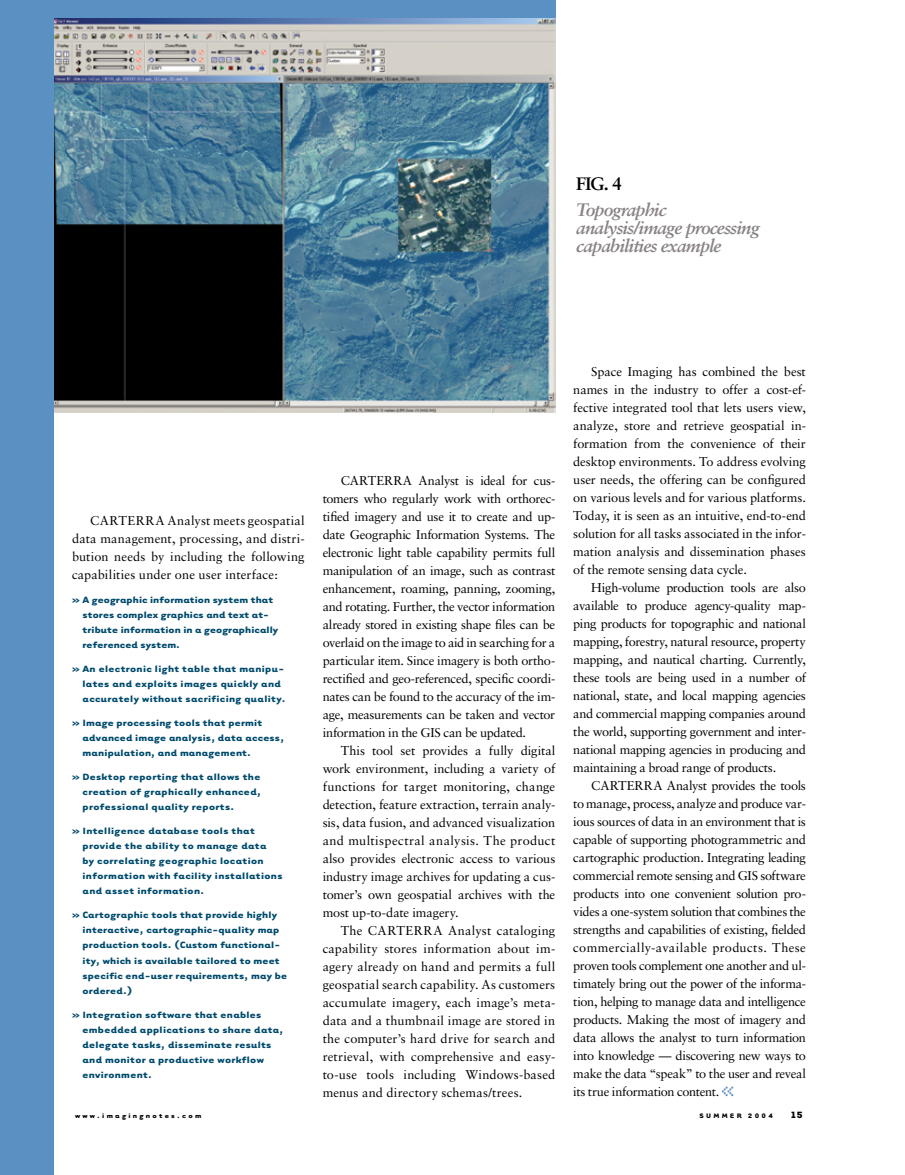
<style>
.page{position:relative;width:905px;height:1175px;background:#fff}
.page>*{position:absolute;margin:0;border:0;box-sizing:border-box;transform-origin:0 0}
.CL{font:italic 700 18px/18px "Sabon";letter-spacing:-.05em;color:#888286}
.CL-2{font:700 18px "Sabon";color:#000}
.Feature_BT{font:12.75px/18px "Sabon";letter-spacing:-.01em;color:#000;text-align:justify}
.Sidebar_BT2{font:700 10.5px/15px "Tarzana Wide";letter-spacing:.03em;color:#004b6d}
.Sidebar_BT{font:700 10.5px/15px "Tarzana Wide";letter-spacing:.02em;color:#004b6d}
.t1{font:700 10.5px "Tarzana Wide";color:#000}
.t2{font:700 7.5px "Tarzana Wide";letter-spacing:.3em;color:#000}
</style>
<div class="page">
<div style="left:0;top:0;width:54px;height:1174px;background:#5b90c2"></div>
<img style="left:54px;top:18px;width:501px;height:394px">
<div style="left:54px;top:0;width:501px;height:18px;background:#5b90c2"></div>
<svg style="left:721px;top:1086px;width:12px;height:10px"></svg>
<p class="CL-2" style="left:576px;top:173px;width:47px">Fig. 4</p>
<p class="CL" style="left:576px;top:200px;width:185px">Topographic analysis/image processing capabilities example</p>
<p class="Feature_BT" style="left:72px;top:512px;width:234px;text-indent:18px">CARTERRA Analyst meets geospatial data management, processing, and distri&shy;bution needs by including the following capabilities under one user interface:</p>
<p class="Sidebar_BT" style="left:82px;top:592px;width:197px;text-indent:-10px">» A geographic information system that stores complex graphics and text at&shy;tribute information in a geographically referenced system.</p>
<p class="Sidebar_BT2" style="left:82px;top:661px;width:205px;text-indent:-10px">» An electronic light table that manipu&shy;lates and exploits images quickly and accurately without sacrificing quality.</p>
<p class="Sidebar_BT" style="left:82px;top:715px;width:203px;text-indent:-10px">» Image processing tools that permit advanced image analysis, data access, manipulation, and management.</p>
<p class="Sidebar_BT" style="left:82px;top:769px;width:180px;text-align:justify;text-indent:-10px">» Desktop reporting that allows the creation of graphically enhanced, professional quality reports.</p>
<p class="Sidebar_BT2" style="left:82px;top:823px;width:201px;text-indent:-10px">» Intelligence database tools that provide the ability to manage data<br>by correlating geographic location information with facility installations and asset information.</p>
<p class="Sidebar_BT2" style="left:82px;top:907px;width:206px;text-indent:-10px">» Cartographic tools that provide highly interactive, cartographic-quality map production tools. (Custom functional&shy;ity, which is available tailored to meet specific end-user requirements, may be ordered.)</p>
<p class="Sidebar_BT2" style="left:82px;top:1006px;width:202px;text-indent:-10px">» Integration software that enables embedded applications to share data, delegate tasks, disseminate results and monitor a productive workflow environment.</p>
<p class="Feature_BT" style="left:322px;top:471px;width:234px;text-indent:18px">CARTERRA Analyst is ideal for cus&shy;tomers who regularly work with orthorec&shy;tified imagery and use it to create and up&shy;date Geographic Information Systems. The electronic light table capability permits full manipulation of an image, such as contrast enhancement, roaming, panning, zooming, and rotating. Further, the vector information already stored in existing shape files can be overlaid on the image to aid in searching for a particular item. Since imagery is both ortho&shy;rectified and geo-referenced, specific coordi&shy;nates can be found to the accuracy of the im&shy;age, measurements can be taken and vector information in the GIS can be updated.</p>
<p class="Feature_BT" style="left:322px;top:741px;width:234px;text-indent:18px">This tool set provides a fully digital work environment, including a variety of functions for target monitoring, change detection, feature extraction, terrain analy&shy;sis, data fusion, and advanced visualization and multispectral analysis. The product also provides electronic access to various industry image archives for updating a cus&shy;tomer’s own geospatial archives with the most up-to-date imagery.</p>
<p class="Feature_BT" style="left:322px;top:921px;width:234px;text-indent:18px">The CARTERRA Analyst cataloging capability stores information about im&shy;agery already on hand and permits a full geospatial search capability. As customers accumulate imagery, each image’s meta&shy;data and a thumbnail image are stored in the computer’s hard drive for search and retrieval, with comprehensive and easy&shy;to-use tools including Windows-based menus and directory schemas/trees.</p>
<p class="Feature_BT" style="left:573px;top:362px;width:234px;text-indent:18px">Space Imaging has combined the best names in the industry to offer a cost-ef&shy;fective integrated tool that lets users view, analyze, store and retrieve geospatial in&shy;formation from the convenience of their desktop environments. To address evolving user needs, the offering can be configured on various levels and for various platforms.<br>Today, it is seen as an intuitive, end-to-end solution for all tasks associated in the infor&shy;mation analysis and dissemination phases of the remote sensing data cycle.</p>
<p class="Feature_BT" style="left:573px;top:578px;width:234px;text-indent:18px">High-volume production tools are also available to produce agency-quality map&shy;ping products for topographic and national mapping, forestry, natural resource, property mapping, and nautical charting. Currently, these tools are being used in a number of national, state, and local mapping agencies and commercial mapping companies around the world, supporting government and inter&shy;national mapping agencies in producing and maintaining a broad range of products.</p>
<p class="Feature_BT" style="left:573px;top:776px;width:234px;text-indent:18px">CARTERRA Analyst provides the tools to manage, process, analyze and produce var&shy;ious sources of data in an environment that is capable of supporting photogrammetric and cartographic production. Integrating leading commercial remote sensing and GIS software products into one convenient solution pro&shy;vides a one-system solution that combines the strengths and capabilities of existing, fielded commercially-available products. These proven tools complement one another and ul&shy;timately bring out the power of the informa&shy;tion, helping to manage data and intelligence products. Making the most of imagery and data allows the analyst to turn information into knowledge — discovering new ways to make the data “speak” to the user and reveal its true information content.</p>
<p class="t2" style="left:75px;top:1110px;width:128px">www.imagingnotes.com</p>
<p class="t2" style="left:699px;top:1110px;width:75px">summer 2004</p>
<p class="t1" style="left:790px;top:1107px;width:14px">15</p>
</div>
